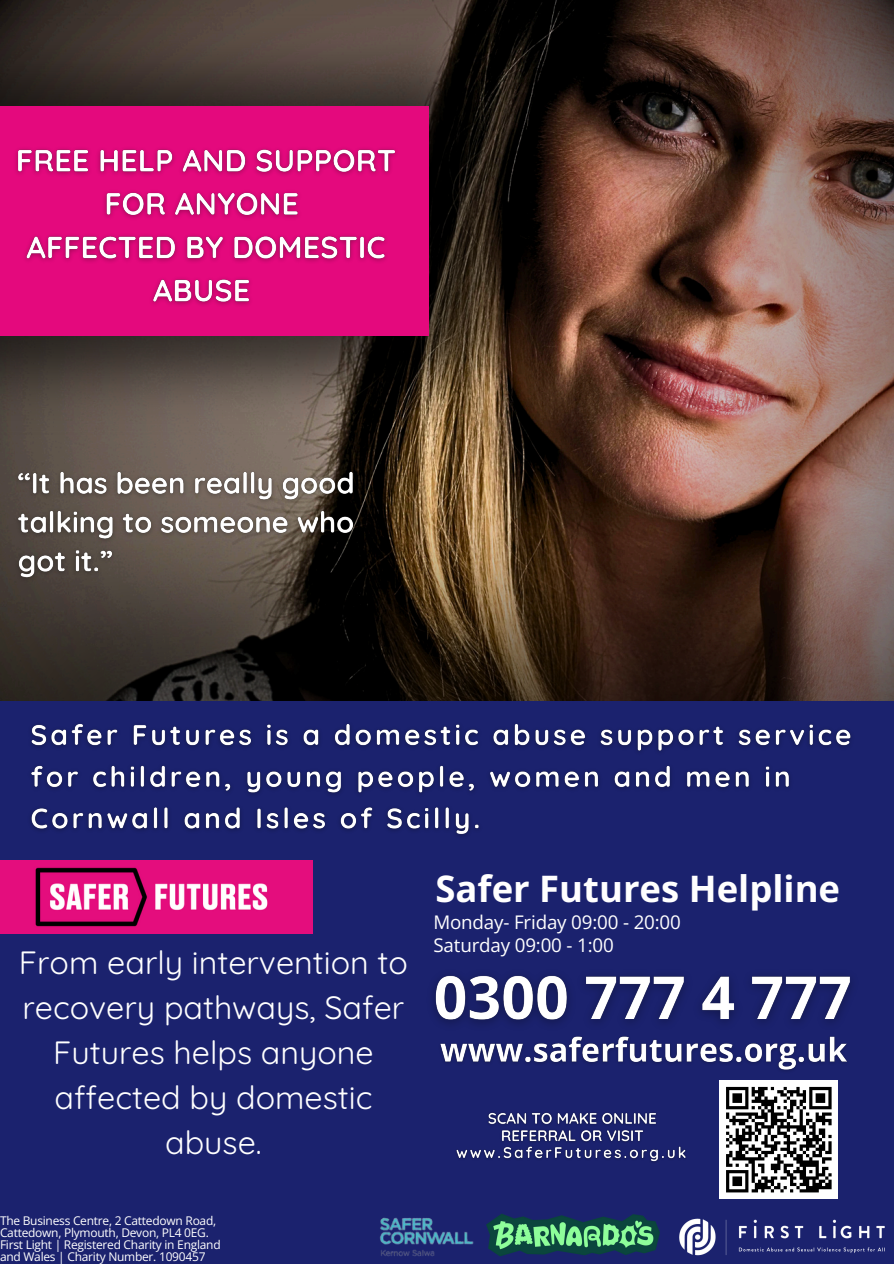
<style>
.page{position:relative;width:894px;height:1264px;background:#fff}
.page>*{position:absolute;margin:0;border:0;box-sizing:border-box;transform-origin:0 0}
.t1{font:700 36.45px "Open Sans";color:#fff}
.t2{font:32.25px/45px "Quicksand";color:#fff;text-align:center}
.t3{font:18.75px "Open Sans";letter-spacing:-.01em;color:#fff}
.t4{font:12px/12px "Open Sans";letter-spacing:-.02em;color:#fff}
</style>
<div class="page">
<img style="left:0;top:0;width:893px;height:444px">
<img style="left:0;top:444px;width:893px;height:257px">
<div style="left:0;top:701px;width:893px;height:562px;background:#1b226e"></div>
<img style="left:0;top:15px;width:548px;height:420px">
<div style="left:0;top:106px;width:428px;height:230px;background:#e4097d"></div>
<img style="left:679px;top:1218px;width:206px;height:38px">
<img style="left:491px;top:1213px;width:169px;height:44px">
<img style="left:380px;top:1217px;width:111px;height:39px">
<img style="left:456px;top:1112px;width:230px;height:50px">
<img style="left:10px;top:465px;width:351px;height:121px">
<img style="left:16px;top:148px;width:380px;height:157px">
<img style="left:31px;top:724px;width:820px;height:112px">
<img style="left:440px;top:1038px;width:407px;height:33px">
<img style="left:433px;top:975px;width:418px;height:63px">
<div style="left:719px;top:1080px;width:118px;height:118px;background:#fff"></div>
<svg style="left:726px;top:1086px;width:106px;height:107px"></svg>
<img style="left:0;top:860px;width:312px;height:73px">
<p class="t2" style="left:19px;top:939px;width:390px">From early intervention to recovery pathways, Safer<br>Futures helps anyone affected by domestic abuse.</p>
<h5 class="t4" style="left:0;top:1214px;width:218px">The Business Centre, 2 Cattedown Road,<br>Cattedown, Plymouth, Devon, PL4 0EG.</h5>
<h2 class="t4" style="left:0;top:1238px;width:222px">First Light | Registered Charity in England and Wales | Charity Number. 1090457</h2>
<p class="t1" style="left:435px;top:863px;width:406px">Safer Futures Helpline</p>
<p class="t3" style="left:433px;top:909px;width:249px">Monday- Friday 09:00 - 20:00</p>
<p class="t3" style="left:433px;top:931px;width:182px">Saturday 09:00 - 1:00</p>
</div>
